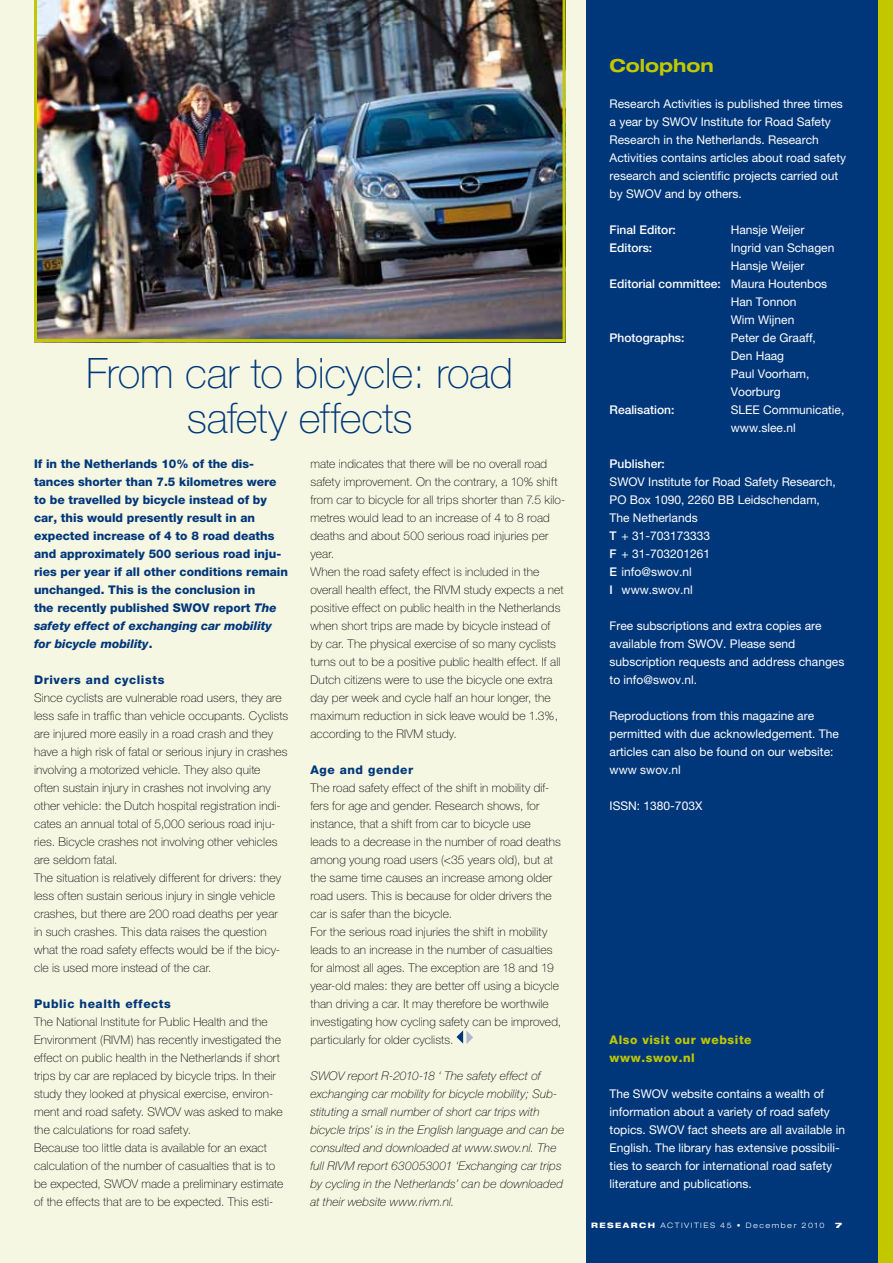
<style>
.page{position:relative;width:893px;height:1263px;background:#f6f7e3}
.page>*{position:absolute;margin:0;border:0;box-sizing:border-box;transform-origin:0 0}
.t1{font:100 42px/45px "Helvetica Neue CE";letter-spacing:-.01em;color:#00377a;text-align:center}
.t2{font:700 expanded 18px "Helvetica Neue";color:#c1c800}
.t3{font:100 12px/18px "Helvetica Neue CE";letter-spacing:.01em;color:#000}
.t4{font:12px/18px "Helvetica Neue CE";color:#fff}
.t5{font:800 12px/18px "Helvetica Neue CE";color:#00377a}
.t6{font:italic 100 12px/18px "Helvetica Neue CE";letter-spacing:.01em;color:#000}
.t7{font:500 12px "Helvetica Neue CE";color:#fff}
.t8{font:800 12px "Helvetica Neue CE";letter-spacing:.05em;color:#00377a}
.t9{font:800 12px/18px "Helvetica Neue CE";letter-spacing:.05em;color:#c1c800}
.t10{font:300 expanded 7.5px "Helvetica Neue";letter-spacing:.2em;color:#fff}
.t11{font:900 expanded 7.5px "Helvetica Neue";color:#fff}
.s1{font-style:italic}
.s2{font-weight:400}
.s3{font-weight:500}
.s4{font-weight:800}
</style>
<div class="page">
<div style="left:587px;top:0;width:306px;height:1263px;background:#00377a"></div>
<div style="left:878px;top:0;width:15px;height:1263px;background:#c1c800"></div>
<svg style="left:456px;top:1030px;width:17px;height:14px"></svg>
<img style="left:34px;top:0;width:532px;height:342px">
<h1 class="t1" style="left:86px;top:351px;width:428px">From car to bicycle: road safety effects</h1>
<p class="t5" style="left:34px;top:455px;width:256px">If in the Netherlands 10% of the dis&shy;tances shorter than 7.5 kilometres were to be travelled by bicycle instead of by car, this would presently result in an expected increase of 4 to 8 road deaths and approximately 500 serious road inju&shy;ries per year if all other conditions remain unchanged. This is the conclusion in<br>the recently published SWOV report <span class="s1">The safety effect of exchanging car mobility for bicycle mobility</span>.</p>
<p class="t8" style="left:34px;top:672px;width:132px">Drivers and cyclists</p>
<p class="t3" style="left:34px;top:689px;width:256px">Since cyclists are vulnerable road users, they are less safe in traffic than vehicle occupants. Cyclists are injured more easily in a road crash and they have a high risk of fatal or serious injury in crashes involving a motorized vehicle. They also quite often sustain injury in crashes not involving any other vehicle: the Dutch hospital registration indi&shy;cates an annual total of 5,000 serious road inju&shy;ries. Bicycle crashes not involving other vehicles are seldom fatal.<br>The situation is relatively different for drivers: they less often sustain serious injury in single vehicle crashes, but there are 200 road deaths per year in such crashes. This data raises the question what the road safety effects would be if the bicy&shy;cle is used more instead of the car.</p>
<p class="t8" style="left:34px;top:996px;width:138px">Public health effects</p>
<p class="t3" style="left:34px;top:1013px;width:251px">The National Institute for Public Health and the Environment (RIVM) has recently investigated the effect on public health in the Netherlands if short trips by car are replaced by bicycle trips. In their study they looked at physical exercise, environ&shy;ment and road safety. SWOV was asked to make the calculations for road safety.<br>Because too little data is available for an exact calculation of the number of casualties that is to be expected, SWOV made a preliminary estimate of the effects that are to be expected. This esti-</p>
<p class="t3" style="left:310px;top:455px;width:257px">mate indicates that there will be no overall road safety improvement. On the contrary, a 10% shift from car to bicycle for all trips shorter than 7.5 kilo&shy;metres would lead to an increase of 4 to 8 road deaths and about 500 serious road injuries per year.<br>When the road safety effect is included in the overall health effect, the RIVM study expects a net positive effect on public health in the Netherlands when short trips are made by bicycle instead of by car. The physical exercise of so many cyclists turns out to be a positive public health effect. If all Dutch citizens were to use the bicycle one extra day per week and cycle half an hour longer, the maximum reduction in sick leave would be 1.3%, according to the RIVM study.</p>
<p class="t8" style="left:310px;top:762px;width:104px">Age and gender</p>
<p class="t3" style="left:310px;top:779px;width:252px">The road safety effect of the shift in mobility dif&shy;fers for age and gender. Research shows, for instance, that a shift from car to bicycle use<br>leads to a decrease in the number of road deaths among young road users (&lt;35 years old), but at the same time causes an increase among older road users. This is because for older drivers the car is safer than the bicycle.<br>For the serious road injuries the shift in mobility leads to an increase in the number of casualties for almost all ages. The exception are 18 and 19 year-old males: they are better off using a bicycle than driving a car. It may therefore be worthwile investigating how cycling safety can be improved, particularly for older cyclists.</p>
<p class="t6" style="left:310px;top:1067px;width:256px">SWOV report R-2010-18 ‘ The safety effect of exchanging car mobility for bicycle mobility; Sub&shy;stituting a small number of short car trips with bicycle trips’ is in the English language and can be consulted and downloaded at www.swov.nl. The full RIVM report 630053001 ‘Exchanging car trips by cycling in the Netherlands’ can be downloaded at their website www.rivm.nl.</p>
<h2 class="t2" style="left:610px;top:54px;width:106px">Colophon</h2>
<p class="t4" style="left:610px;top:95px;width:238px">Research Activities is published three times a year by SWOV Institute for Road Safety Research in the Netherlands. Research Activities contains articles about road safety research and scientific projects carried out by SWOV and by others.</p>
<p class="t7" style="left:610px;top:222px;width:68px">Final Editor:</p>
<p class="t4" style="left:731px;top:221px;width:75px">Hansje Weijer</p>
<p class="t7" style="left:610px;top:240px;width:44px">Editors:</p>
<p class="t4" style="left:731px;top:239px;width:105px">Ingrid van Schagen</p>
<p class="t4" style="left:731px;top:257px;width:75px">Hansje Weijer</p>
<p class="t7" style="left:610px;top:276px;width:219px">Editorial committee: <span class="s2">Maura Houtenbos</span></p>
<p class="t4" style="left:731px;top:293px;width:67px">Han Tonnon</p>
<p class="t4" style="left:731px;top:311px;width:65px">Wim Wijnen</p>
<p class="t7" style="left:610px;top:330px;width:76px">Photographs:</p>
<p class="t4" style="left:731px;top:329px;width:87px">Peter de Graaff,<br>Den Haag<br>Paul Voorham,<br>Voorburg</p>
<p class="t7" style="left:610px;top:402px;width:66px">Realisation:</p>
<p class="t4" style="left:731px;top:401px;width:115px">SLEE Communicatie, www.slee.nl</p>
<p class="t7" style="left:610px;top:456px;width:57px">Publisher:</p>
<p class="t4" style="left:610px;top:473px;width:228px">SWOV Institute for Road Safety Research,<br>PO Box 1090, 2260 BB Leidschendam,<br>The Netherlands<br><span class="s3">T</span> + 31-703173333<br><span class="s3">F</span> + 31-703201261<br><span class="s3">E</span> info@swov.nl<br><span class="s3">I</span> www.swov.nl</p>
<p class="t4" style="left:610px;top:617px;width:236px">Free subscriptions and extra copies are available from SWOV. Please send subscription requests and address changes to info@swov.nl.</p>
<p class="t4" style="left:610px;top:707px;width:231px">Reproductions from this magazine are permitted with due acknowledgement. The articles can also be found on our website: www swov.nl</p>
<p class="t4" style="left:610px;top:797px;width:94px">ISSN: 1380-703X</p>
<p class="t9" style="left:610px;top:1031px;width:143px">Also visit our website www.swov.nl</p>
<p class="t4" style="left:610px;top:1085px;width:237px">The SWOV website contains a wealth of information about a variety of road safety topics. SWOV fact sheets are all available in English. The library has extensive possibili&shy;ties to search for international road safety literature and publications.</p>
<p class="t10" style="left:591px;top:1221px;width:235px"><span class="s4">RESEARCH</span> ACTIVITIES 45 • December 2010</p>
<p class="t11" style="left:835px;top:1220px;width:8px">7</p>
</div>
